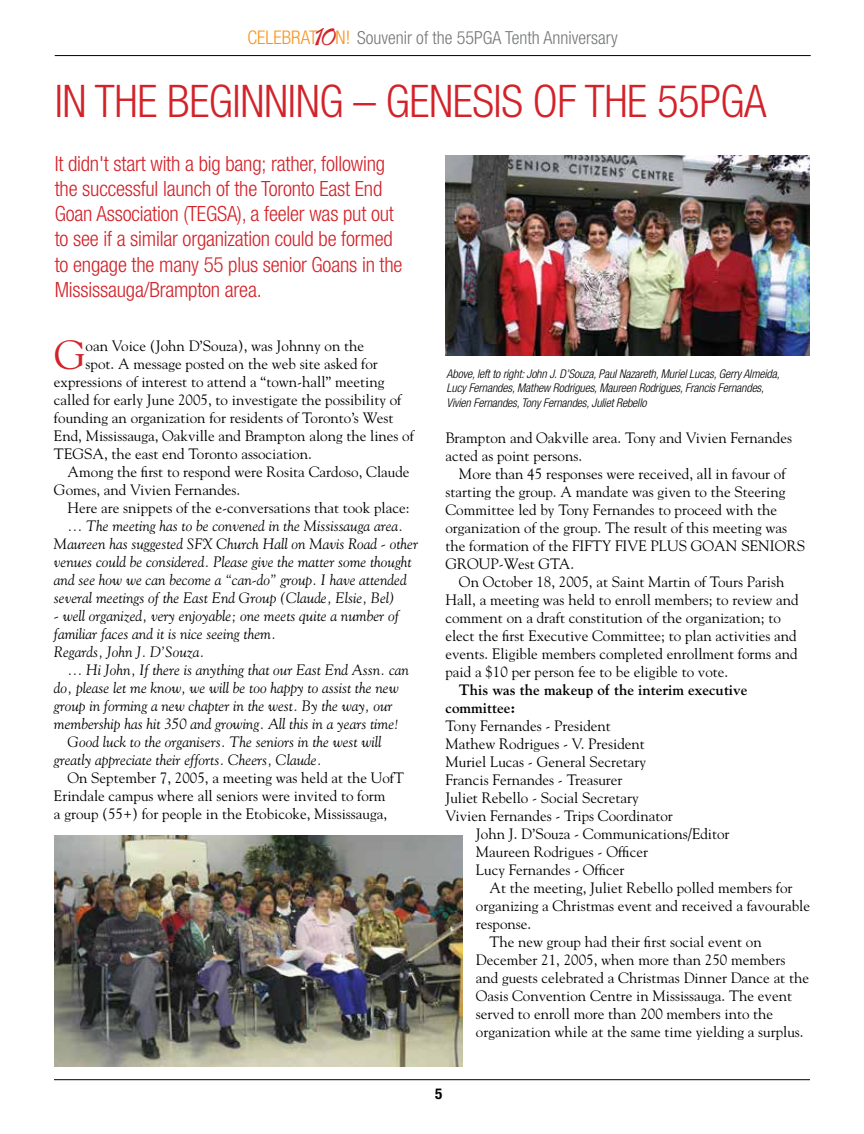
<style>
.page{position:relative;width:864px;height:1134px;background:#fff}
.page>*{position:absolute;margin:0;border:0;box-sizing:border-box;transform-origin:0 0}
.t1{font:300 condensed 45px "Helvetica Neue";letter-spacing:-.01em;color:#d2232a}
.t2{font:42.9px "Charme";color:#d2232a}
.t3{font:40.5px "Goudy";color:#d2232a}
.t4{font:300 condensed 21px/25.2px "Helvetica Neue";letter-spacing:-.01em;color:#d2232a}
.t5{font:300 condensed 18px "Helvetica Neue";color:#757779}
.t6{font:15px/18px "Goudy";color:#000}
.t7{font:italic 15px/18px "Goudy";color:#000}
.t8{font:700 15px/18px "Goudy";color:#000}
.t9{font:700 condensed 15px "Helvetica Neue";color:#000}
.t10{font:italic 300 condensed 12px/14.4px "Helvetica Neue";letter-spacing:-.01em;color:#000}
.s1{font-size:18.9px;color:#f89521}
</style>
<div class="page">
<hr style="left:54px;top:1079px;width:756px;height:1px;background:#000">
<hr style="left:55px;top:55px;width:756px;height:1px;background:#000">
<img style="left:55px;top:835px;width:407px;height:231px">
<img style="left:446px;top:156px;width:364px;height:199px">
<h2 class="t2" style="left:313px;top:14px;width:26px">10</h2>
<h1 class="t1" style="left:55px;top:75px;width:714px">In the beginning – Genesis of the 55PGA</h1>
<p class="t5" style="left:247px;top:27px;width:372px"><span class="s1">CELEBRAT N!</span> Souvenir of the 55PGA Tenth Anniversary</p>
<h3 class="t4" style="left:55px;top:151px;width:332px">It didn't start with a big bang; rather, following the successful launch of the Toronto East End<br>Goan Association (TEGS</h3>
<h3 class="t4" style="left:55px;top:201px;width:349px;text-indent:172px">A), a feeler was put out to see if a similar organization could be formed to engage the many 55 plus senior Goans in the Mississauga/Brampton area.</h3>
<h3 class="t3" style="left:54px;top:330px;width:33px">G</h3>
<p class="t6" style="left:86px;top:336px;width:280px">oan Voice (John D’Souza), was Johnny on the</p>
<p class="t6" style="left:86px;top:354px;width:294px">spot. A message posted on the web site asked for</p>
<p class="t6" style="left:54px;top:372px;width:332px">expressions of interest to attend a “town-hall” meeting</p>
<p class="t6" style="left:54px;top:390px;width:349px">called for early June 2005, to investigate the possibility of</p>
<p class="t6" style="left:54px;top:408px;width:341px">founding an organization for residents of Toronto’s West</p>
<p class="t6" style="left:54px;top:426px;width:361px">End, Mississauga, Oakville and Brampton along the lines of</p>
<p class="t6" style="left:54px;top:444px;width:259px">TEGSA, the east end Toronto association.</p>
<p class="t6" style="left:67px;top:462px;width:344px">Among the first to respond were Rosita Cardoso, Claude</p>
<p class="t6" style="left:54px;top:480px;width:188px">Gomes, and Vivien Fernandes.</p>
<p class="t6" style="left:67px;top:498px;width:343px">Here are snippets of the e-conversations that took place:</p>
<p class="t7" style="left:54px;top:517px;width:366px;text-indent:14px">... The meeting has to be convened in the Mississauga area.<br>Maureen has suggested SFX Church Hall on Mavis Road - other venues could be considered. Please give the matter some thought and see how we can become a “can-do” group. I have attended several meetings of the East End Group (Claude, Elsie, Bel)</p>
<p class="t7" style="left:54px;top:607px;width:346px">- well organized, very enjoyable; one meets quite a number of familiar faces and it is nice seeing them.<br>Regards, John J. D’Souza.</p>
<p class="t7" style="left:67px;top:661px;width:343px">... Hi John, If there is anything that our East End Assn. can</p>
<p class="t7" style="left:54px;top:679px;width:346px">do, please let me know, we will be too happy to assist the new</p>
<p class="t7" style="left:54px;top:697px;width:340px">group in forming a new chapter in the west. By the way, our</p>
<p class="t7" style="left:54px;top:715px;width:347px">membership has hit 350 and growing. All this in a years time!</p>
<p class="t7" style="left:67px;top:733px;width:316px">Good luck to the organisers. The seniors in the west will</p>
<p class="t7" style="left:54px;top:751px;width:269px">greatly appreciate their efforts. Cheers, Claude.</p>
<p class="t6" style="left:54px;top:768px;width:352px;text-indent:14px">On September 7, 2005, a meeting was held at the UofT<br>Erindale campus where all seniors were invited to form<br>a group (55+) for people in the Etobicoke, Mississauga,</p>
<p class="t10" style="left:447px;top:367px;width:335px">Above, left to right: John J. D’Souza, Paul Nazareth, Muriel Lucas, Gerry Almeida,<br>Lucy Fernandes, Mathew Rodrigues, Maureen Rodrigues, Francis Fernandes,<br>Vivien Fernandes, Tony Fernandes, Juliet Rebello</p>
<p class="t6" style="left:445px;top:428px;width:348px">Brampton and Oakville area. Tony and Vivien Fernandes acted as point persons.</p>
<p class="t6" style="left:445px;top:464px;width:361px;text-indent:14px">More than 45 responses were received, all in favour of starting the group. A mandate was given to the Steering Committee led by Tony Fernandes to proceed with the organization of the group. The result of this meeting was the formation of the FIFTY FIVE PLUS GOAN SENIORS GROUP-West GTA.</p>
<p class="t6" style="left:445px;top:572px;width:355px;text-indent:14px">On October 18, 2005, at Saint Martin of Tours Parish Hall, a meeting was held to enroll members; to review and comment on a draft constitution of the organization; to elect the first Executive Committee; to plan activities and events. Eligible members completed enrollment forms and paid a $10 per person fee to be eligible to vote.</p>
<p class="t8" style="left:445px;top:680px;width:303px;text-indent:14px">This was the makeup of the interim executive committee:</p>
<p class="t6" style="left:445px;top:716px;width:167px">Tony Fernandes - President</p>
<p class="t6" style="left:445px;top:734px;width:201px">Mathew Rodrigues - V. President</p>
<p class="t6" style="left:445px;top:752px;width:202px">Muriel Lucas - General Secretary</p>
<p class="t6" style="left:445px;top:770px;width:179px">Francis Fernandes - Treasurer</p>
<p class="t6" style="left:445px;top:788px;width:195px">Juliet Rebello - Social Secretary</p>
<p class="t6" style="left:445px;top:806px;width:229px">Vivien Fernandes - Trips Coordinator</p>
<p class="t6" style="left:476px;top:824px;width:255px">John J. D’Souza - Communications/Editor</p>
<p class="t6" style="left:476px;top:842px;width:174px">Maureen Rodrigues - Officer</p>
<p class="t6" style="left:476px;top:860px;width:150px">Lucy Fernandes - Officer</p>
<p class="t6" style="left:489px;top:878px;width:305px">At the meeting, Juliet Rebello polled members for</p>
<p class="t6" style="left:476px;top:896px;width:336px">organizing a Christmas event and received a favourable</p>
<p class="t6" style="left:476px;top:914px;width:57px">response.</p>
<p class="t6" style="left:489px;top:932px;width:274px">The new group had their first social event on</p>
<p class="t6" style="left:476px;top:950px;width:311px">December 21, 2005, when more than 250 members</p>
<p class="t6" style="left:476px;top:968px;width:335px">and guests celebrated a Christmas Dinner Dance at the</p>
<p class="t6" style="left:476px;top:986px;width:318px">Oasis Convention Centre in Mississauga. The event</p>
<p class="t6" style="left:476px;top:1004px;width:299px">served to enroll more than 200 members into the</p>
<p class="t6" style="left:476px;top:1022px;width:329px">organization while at the same time yielding a surplus.</p>
<p class="t9" style="left:435px;top:1085px;width:9px">5</p>
</div>
